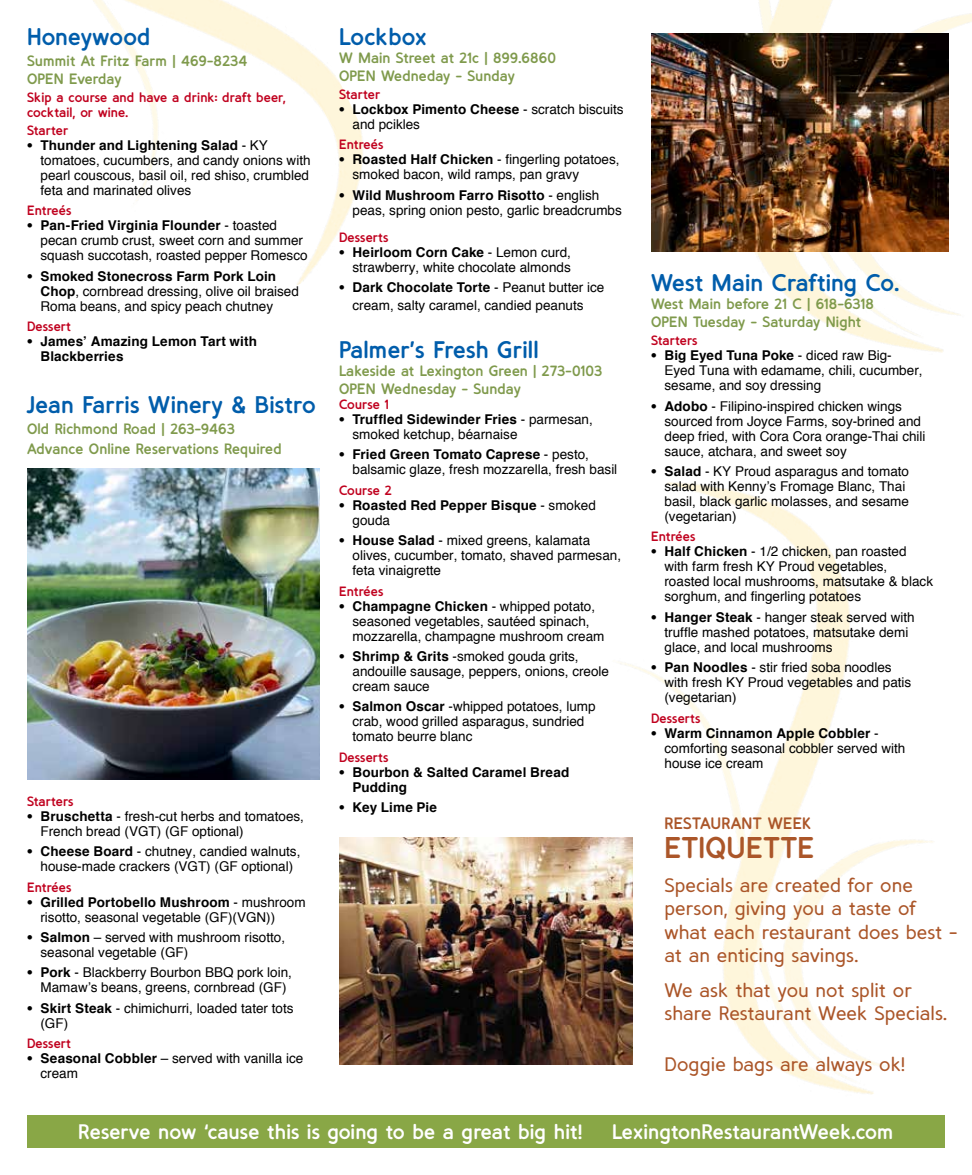
<style>
.page{position:relative;width:972px;height:1175px;background:#fff}
.page>*{position:absolute;margin:0;border:0;box-sizing:border-box;transform-origin:0 0}
.t1{font:700 30px "Predicate Rounded";letter-spacing:.005em;color:#ab5629}
.t2{font:700 24px "Predicate Rounded";color:#005dab}
.t3{font:700 21px "Predicate Rounded";color:#fff}
.t4{font:19.5px/23.4px "Predicate Rounded";color:#ab5629}
.t5{font:700 16.5px "Predicate Rounded";color:#ab5629}
.t6{font:700 15px/18px "Predicate Rounded";color:#7f9a4c}
.t7{font:13.5px/15px "Helvetica";color:#000}
.t8{font:700 13.5px/15px "Predicate Rounded";color:#c0001e}
.t9{font:700 13.5px/15px "Helvetica";letter-spacing:.01em;color:#000}
.s1{font-family:"Predicate Rounded";font-weight:700}
.s2{font-weight:700}
.s3{font-family:"Predicate Rounded"}
.s4{font-weight:400}
</style>
<div class="page">
<img style="left:754px;top:0;width:218px;height:353px">
<img style="left:545px;top:482px;width:388px;height:613px">
<img style="left:93px;top:0;width:270px;height:285px">
<div style="left:27px;top:1114px;width:918px;height:33px;background:#89a746"></div>
<img style="left:27px;top:468px;width:292px;height:311px">
<img style="left:651px;top:33px;width:298px;height:219px">
<img style="left:339px;top:837px;width:294px;height:227px">
<h2 class="t2" style="left:27px;top:22px;width:125px">Honeywood</h2>
<p class="t6" style="left:27px;top:52px;width:222px">Summit At Fritz Farm | 469-8234<br>OPEN Everday</p>
<p class="t8" style="left:27px;top:90px;width:260px">Skip a course and have a drink: draft beer, cocktail, or wine.</p>
<p class="t8" style="left:27px;top:123px;width:43px">Starter</p>
<p class="t7" style="left:40px;top:138px;width:272px;text-indent:-14px"><span class="s1">•</span> <span class="s2">Thunder and Lightening Salad</span> - KY tomatoes, cucumbers, and candy onions with pearl couscous, basil oil, red shiso, crumbled feta and marinated olives</p>
<p class="t8" style="left:27px;top:203px;width:46px">Entreés</p>
<p class="t7" style="left:40px;top:219px;width:269px;text-indent:-14px"><span class="s1">•</span> <span class="s2">Pan-Fried Virginia Flounder</span> - toasted pecan crumb crust, sweet corn and summer squash succotash, roasted pepper Romesco</p>
<p class="t7" style="left:40px;top:269px;width:260px;text-indent:-14px"><span class="s1">•</span> <span class="s2">Smoked Stonecross Farm Pork Loin<br>Chop</span>, cornbread dressing, olive oil braised<br>Roma beans, and spicy peach chutney</p>
<p class="t8" style="left:27px;top:319px;width:46px">Dessert</p>
<p class="t9" style="left:40px;top:334px;width:218px;text-indent:-14px"><span class="s3">•</span> James’ Amazing Lemon Tart with<br>Blackberries</p>
<h2 class="t2" style="left:27px;top:390px;width:291px">Jean Farris Winery &amp; Bistro</h2>
<p class="t6" style="left:27px;top:419px;width:256px;line-height:19.5px">Old Richmond Road | 263-9463<br>Advance Online Reservations Required</p>
<p class="t8" style="left:27px;top:793px;width:48px">Starters</p>
<p class="t7" style="left:40px;top:809px;width:265px;text-indent:-14px"><span class="s1">•</span> <span class="s2">Bruschetta</span> - fresh-cut herbs and tomatoes,<br>French bread (VGT) (GF optional)</p>
<p class="t7" style="left:27px;top:844px;width:275px;text-align:center"><span class="s1">•</span> <span class="s2">Cheese Board</span> - chutney, candied walnuts, house-made crackers (VGT) (GF optional)</p>
<p class="t8" style="left:27px;top:879px;width:46px">Entrées</p>
<p class="t7" style="left:40px;top:894px;width:267px;text-indent:-14px"><span class="s1">•</span> <span class="s2">Grilled Portobello Mushroom</span> - mushroom risotto, seasonal vegetable (GF)(VGN))</p>
<p class="t7" style="left:40px;top:930px;width:246px;text-indent:-14px"><span class="s1">•</span> <span class="s2">Salmon</span> – served with mushroom risotto, seasonal vegetable (GF)</p>
<p class="t7" style="left:27px;top:965px;width:267px;text-align:center"><span class="s1">•</span> <span class="s2">Pork</span> - Blackberry Bourbon BBQ pork loin,<br>Mamaw’s beans, greens, cornbread (GF)</p>
<p class="t7" style="left:40px;top:1001px;width:255px;text-indent:-14px"><span class="s1">•</span> <span class="s2">Skirt Steak</span> - chimichurri, loaded tater tots (GF)</p>
<p class="t8" style="left:27px;top:1036px;width:46px">Dessert</p>
<p class="t7" style="left:40px;top:1051px;width:264px;text-indent:-14px"><span class="s1">•</span> <span class="s2">Seasonal Cobbler</span> – served with vanilla ice cream</p>
<h2 class="t2" style="left:339px;top:22px;width:90px">Lockbox</h2>
<p class="t6" style="left:339px;top:49px;width:219px">W Main Street at 21c | 899.6860<br>OPEN Wedneday - Sunday</p>
<p class="t8" style="left:339px;top:87px;width:43px">Starter</p>
<p class="t7" style="left:352px;top:102px;width:273px;text-indent:-14px"><span class="s1">•</span> <span class="s2">Lockbox Pimento Cheese</span> - scratch biscuits and pcikles</p>
<p class="t8" style="left:339px;top:137px;width:46px">Entreés</p>
<p class="t7" style="left:352px;top:153px;width:269px;text-indent:-14px"><span class="s1">•</span> <span class="s2">Roasted Half Chicken</span> - fingerling potatoes, smoked bacon, wild ramps, pan gravy</p>
<p class="t7" style="left:352px;top:188px;width:271px;text-indent:-14px"><span class="s1">•</span> <span class="s2">Wild Mushroom Farro Risotto</span> - english peas, spring onion pesto, garlic breadcrumbs</p>
<p class="t8" style="left:339px;top:230px;width:51px">Desserts</p>
<p class="t7" style="left:339px;top:245px;width:234px;text-align:right"><span class="s1">•</span> <span class="s2">Heirloom Corn Cake</span> - Lemon curd, strawberry, white chocolate almonds</p>
<p class="t7" style="left:339px;top:279px;width:267px;line-height:18px;text-align:center"><span class="s1">•</span> <span class="s2">Dark Chocolate Torte</span> - Peanut butter ice cream, salty caramel, candied peanuts</p>
<h2 class="t2" style="left:339px;top:335px;width:201px">Palmer’s Fresh Grill</h2>
<p class="t6" style="left:339px;top:362px;width:265px">Lakeside at Lexington Green | 273-0103<br>OPEN Wednesday - Sunday</p>
<p class="t8" style="left:339px;top:397px;width:52px">Course 1</p>
<p class="t7" style="left:352px;top:412px;width:242px;text-indent:-14px"><span class="s1">•</span> <span class="s2">Truffled Sidewinder Fries</span> - parmesan, smoked ketchup, béarnaise</p>
<p class="t7" style="left:352px;top:447px;width:266px;text-indent:-14px"><span class="s1">•</span> <span class="s2">Fried Green Tomato Caprese</span> - pesto, balsamic glaze, fresh mozzarella, fresh basil</p>
<p class="t8" style="left:339px;top:483px;width:55px">Course 2</p>
<p class="t9" style="left:352px;top:497px;width:245px;text-indent:-14px"><span class="s3">•</span> Roasted Red Pepper Bisque <span class="s4">- smoked gouda</span></p>
<p class="t7" style="left:352px;top:533px;width:270px;text-indent:-14px"><span class="s1">•</span> <span class="s2">House Salad</span> - mixed greens, kalamata olives, cucumber, tomato, shaved parmesan, feta vinaigrette</p>
<p class="t8" style="left:339px;top:583px;width:46px">Entrées</p>
<p class="t7" style="left:352px;top:599px;width:254px;text-indent:-14px"><span class="s1">•</span> <span class="s2">Champagne Chicken</span> - whipped potato, seasoned vegetables, sautéed spinach, mozzarella, champagne mushroom cream</p>
<p class="t7" style="left:352px;top:649px;width:258px;text-indent:-14px"><span class="s1">•</span> <span class="s2">Shrimp &amp; Grits</span> -smoked gouda grits, andouille sausage, peppers, onions, creole cream sauce</p>
<p class="t7" style="left:352px;top:699px;width:245px;text-indent:-14px"><span class="s1">•</span> <span class="s2">Salmon Oscar</span> -whipped potatoes, lump crab, wood grilled asparagus, sundried tomato beurre blanc</p>
<p class="t8" style="left:339px;top:750px;width:51px">Desserts</p>
<p class="t9" style="left:352px;top:764px;width:218px;text-indent:-14px"><span class="s3">•</span> Bourbon &amp; Salted Caramel Bread<br>Pudding</p>
<p class="t9" style="left:339px;top:800px;width:99px"><span class="s3">•</span> Key Lime Pie</p>
<h2 class="t2" style="left:651px;top:268px;width:250px">West Main Crafting Co.</h2>
<p class="t6" style="left:651px;top:295px;width:225px">West Main before 21 C | 618-6318<br>OPEN Tuesday - Saturday Night</p>
<p class="t8" style="left:651px;top:333px;width:48px">Starters</p>
<p class="t7" style="left:664px;top:348px;width:260px;text-indent:-14px"><span class="s1">•</span> <span class="s2">Big Eyed Tuna Poke</span> - diced raw Big-<br>Eyed Tuna with edamame, chili, cucumber, sesame, and soy dressing</p>
<p class="t7" style="left:664px;top:399px;width:263px;text-indent:-14px"><span class="s1">•</span> <span class="s2">Adobo</span> - Filipino-inspired chicken wings sourced from Joyce Farms, soy-brined and deep fried, with Cora Cora orange-Thai chili sauce, atchara, and sweet soy</p>
<p class="t7" style="left:664px;top:464px;width:246px;text-indent:-14px"><span class="s1">•</span> <span class="s2">Salad</span> - KY Proud asparagus and tomato salad with Kenny’s Fromage Blanc, Thai basil, black garlic molasses, and sesame (vegetarian)</p>
<p class="t8" style="left:651px;top:529px;width:46px">Entrées</p>
<p class="t7" style="left:664px;top:544px;width:270px;text-indent:-14px"><span class="s1">•</span> <span class="s2">Half Chicken</span> - 1/2 chicken, pan roasted with farm fresh KY Proud vegetables, roasted local mushrooms, matsutake &amp; black sorghum, and fingerling potatoes</p>
<p class="t7" style="left:664px;top:610px;width:252px;text-indent:-14px"><span class="s1">•</span> <span class="s2">Hanger Steak</span> - hanger steak served with truffle mashed potatoes, matsutake demi glace, and local mushrooms</p>
<p class="t7" style="left:664px;top:660px;width:248px;text-indent:-14px"><span class="s1">•</span> <span class="s2">Pan Noodles</span> - stir fried soba noodles with fresh KY Proud vegetables and patis (vegetarian)</p>
<p class="t8" style="left:651px;top:710px;width:51px">Desserts</p>
<p class="t7" style="left:664px;top:726px;width:242px;text-indent:-14px"><span class="s1">•</span> <span class="s2">Warm Cinnamon Apple Cobbler</span> - comforting seasonal cobbler served with house ice cream</p>
<p class="t5" style="left:664px;top:813px;width:148px">RESTAURANT WEEK</p>
<h1 class="t1" style="left:664px;top:828px;width:152px">ETIQUETTE</h1>
<h3 class="t4" style="left:664px;top:873px;width:294px">Specials are created for one person, giving you a taste of what each restaurant does best - at an enticing savings.</h3>
<h3 class="t4" style="left:664px;top:978px;width:284px">We ask that you not split or share Restaurant Week Specials.</h3>
<h3 class="t4" style="left:664px;top:1052px;width:242px">Doggie bags are always ok!</h3>
<h3 class="t3" style="left:78px;top:1118px;width:506px">Reserve now ‘cause this is going to be a great big hit!</h3>
<h3 class="t3" style="left:612px;top:1118px;width:283px">LexingtonRestaurantWeek.com</h3>
</div>
